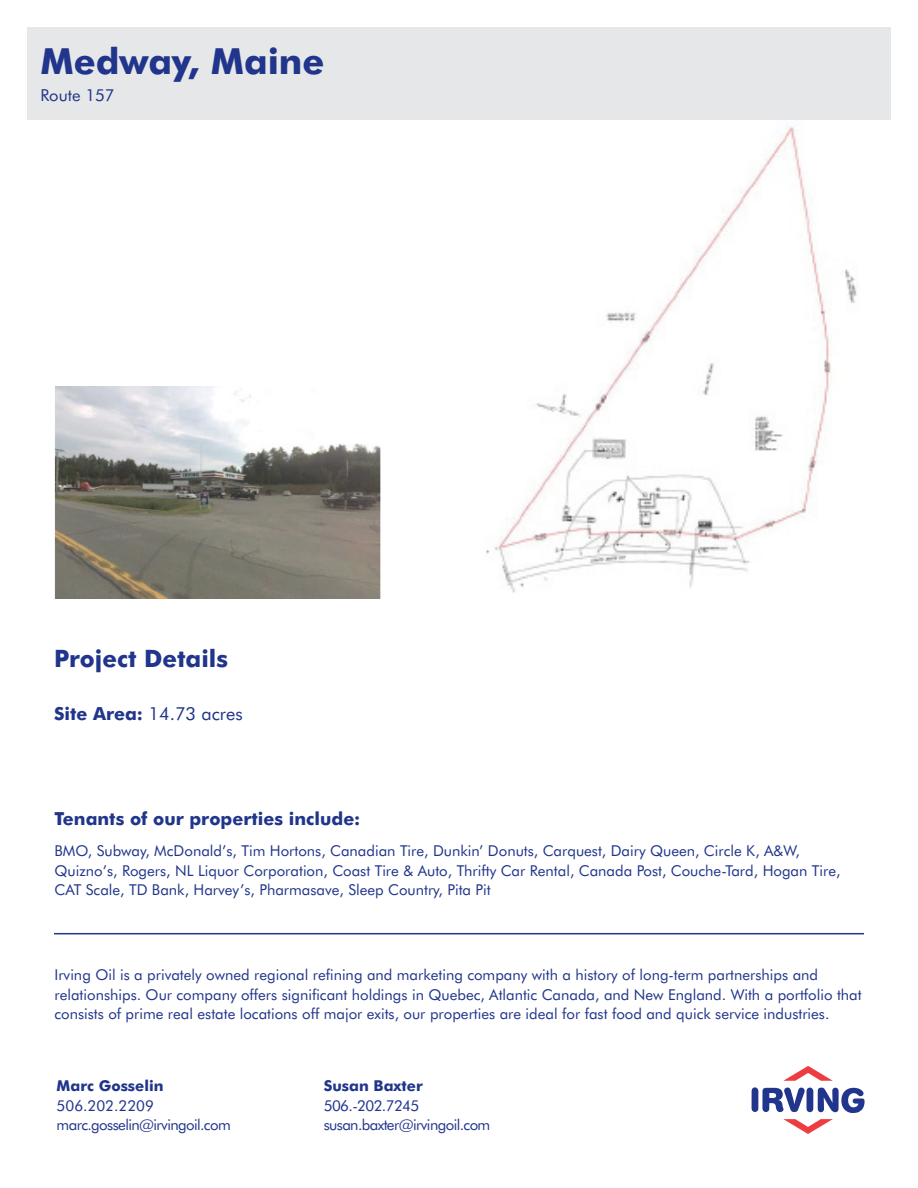
<style>
.page{position:relative;width:918px;height:1188px;background:#fff}
.page>*{position:absolute;margin:0;border:0;box-sizing:border-box;transform-origin:0 0}
.t1{font:700 36px "Futura BT";color:#20358b}
.t2{font:700 24px "Futura BT";color:#20358b}
.t3{font:700 18px "Futura BT";color:#20358b}
.t4{font:18px "Futura BT";color:#20358b}
.t5{font:16.5px "Futura BT";color:#20358b}
.t6{font:15px/19.5px "Futura BT";color:#20358b}
.t7{font:15px/19.5px "Futura BT";letter-spacing:-.04em;color:#20358b}
.t8{font:700 15px "Futura BT";color:#20358b}
.s1{font-weight:700}
</style>
<div class="page">
<svg style="left:752px;top:1087px;width:113px;height:26px"></svg>
<svg style="left:783px;top:1066px;width:50px;height:15px"></svg>
<svg style="left:783px;top:1119px;width:50px;height:15px"></svg>
<img style="left:486px;top:126px;width:371px;height:467px">
<img style="left:54px;top:387px;width:326px;height:211px">
<hr style="left:54px;top:933px;width:810px;height:1px;background:#20358b">
<div style="left:27px;top:27px;width:864px;height:93px;background:#e6e7e8"></div>
<h1 class="t1" style="left:40px;top:40px;width:285px">Medway, Maine</h1>
<p class="t5" style="left:40px;top:85px;width:76px">Route 157</p>
<h2 class="t2" style="left:54px;top:644px;width:176px">Project Details</h2>
<p class="t4" style="left:54px;top:703px;width:190px"><span class="s1">Site Area:</span> 14.73 acres</p>
<p class="t3" style="left:54px;top:807px;width:308px">Tenants of our properties include:</p>
<p class="t6" style="left:54px;top:841px;width:788px">BMO, Subway, McDonald’s, Tim Hortons, Canadian Tire, Dunkin’ Donuts, Carquest, Dairy Queen, Circle K, A&amp;W,<br>Quizno’s, Rogers, NL Liquor Corporation, Coast Tire &amp; Auto, Thrifty Car Rental, Canada Post, Couche-Tard, Hogan Tire,<br>CAT Scale, TD Bank, Harvey’s, Pharmasave, Sleep Country, Pita Pit</p>
<p class="t6" style="left:54px;top:965px;width:809px">Irving Oil is a privately owned regional refining and marketing company with a history of long-term partnerships and relationships. Our company offers significant holdings in Quebec, Atlantic Canada, and New England. With a portfolio that consists of prime real estate locations off major exits, our properties are ideal for fast food and quick service industries.</p>
<p class="t8" style="left:57px;top:1077px;width:108px">Marc Gosselin</p>
<p class="t7" style="left:57px;top:1095px;width:176px">506.202.2209 marc.gosselin@irvingoil.com</p>
<p class="t8" style="left:324px;top:1077px;width:101px">Susan Baxter</p>
<p class="t7" style="left:324px;top:1095px;width:168px">506.-202.7245 susan.baxter@irvingoil.com</p>
</div>
